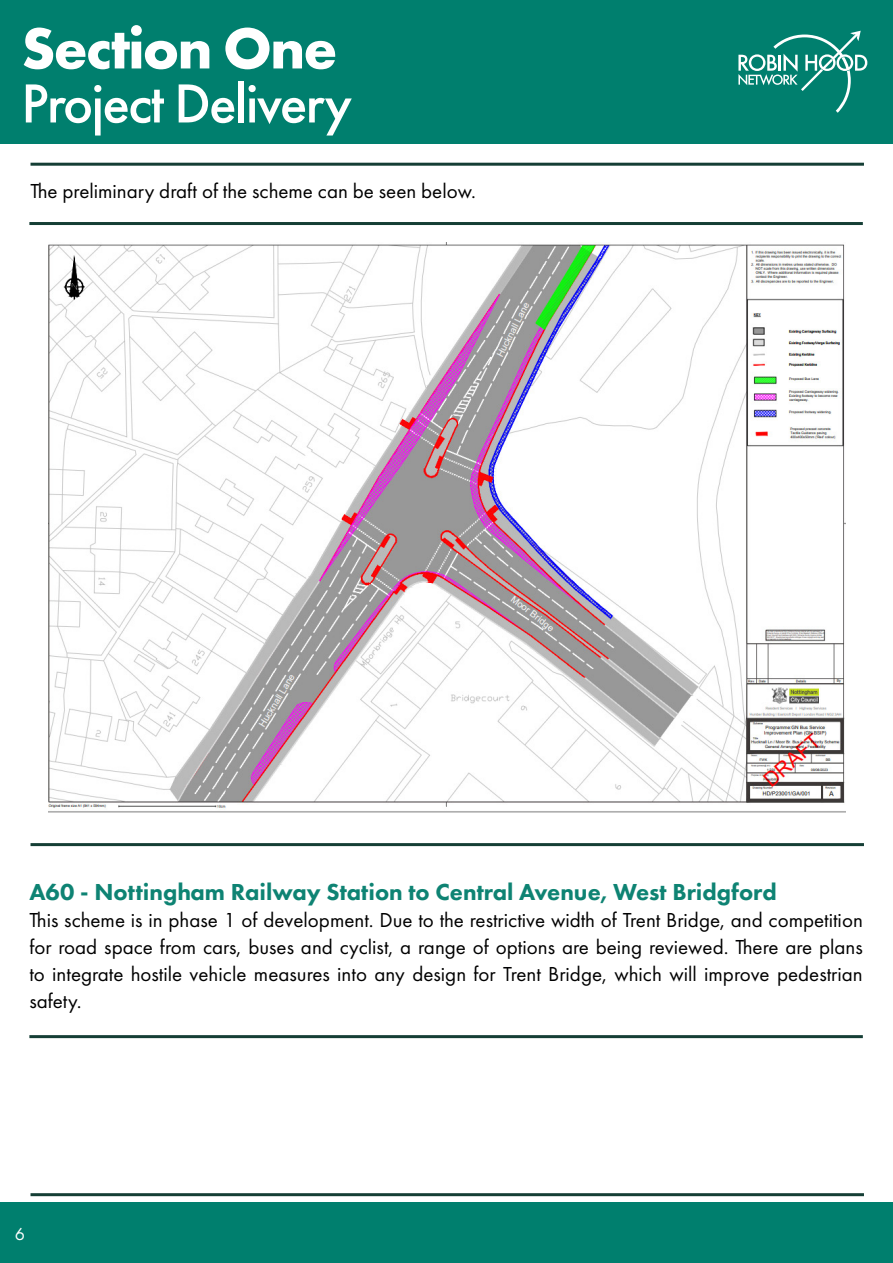
<style>
.page{position:relative;width:893px;height:1263px;background:#fff}
.page>*{position:absolute;margin:0;border:0;box-sizing:border-box;transform-origin:0 0}
.t1{font:700 60px "Futura PT";letter-spacing:-.03em;color:#fff}
.t2{font:500 57px "Futura PT";letter-spacing:-.03em;color:#fff}
.t3{font:800 24px "Futura PT";color:#0e8373}
.t4{font:21px/27px "Futura PT";color:#000001;text-align:justify}
.t5{font:18px "Futura PT";color:#fff}
</style>
<div class="page">
<div style="left:0;top:1202px;width:893px;height:61px;background:#007f6e"></div>
<hr style="left:31px;top:163px;width:833px;height:3px;background:#153e35">
<div style="left:0;top:0;width:893px;height:144px;background:#007f6e"></div>
<hr style="left:892px;top:1203px;width:1px;height:60px;background:#e50695">
<hr style="left:31px;top:1193px;width:833px;height:3px;background:#153e35">
<hr style="left:31px;top:843px;width:833px;height:3px;background:#153e35">
<hr style="left:29px;top:222px;width:834px;height:3px;background:#153e35">
<img style="left:49px;top:242px;width:797px;height:570px">
<hr style="left:29px;top:1035px;width:834px;height:3px;background:#153e35">
<svg style="left:738px;top:31px;width:129px;height:82px"></svg>
<p class="t1" style="left:21px;top:10px;width:318px">Section One</p>
<p class="t2" style="left:21px;top:69px;width:332px">Project Delivery</p>
<p class="t4" style="left:31px;top:177px;width:447px">The preliminary draft of the scheme can be seen below.</p>
<p class="t3" style="left:29px;top:877px;width:749px">A60 - Nottingham Railway Station to Central Avenue, West Bridgford</p>
<p class="t4" style="left:29px;top:906px;width:835px">This scheme is in phase 1 of development. Due to the restrictive width of Trent Bridge, and competition for road space from cars, buses and cyclist, a range of options are being reviewed. There are plans to integrate hostile vehicle measures into any design for Trent Bridge, which will improve pedestrian safety.</p>
<p class="t5" style="left:15px;top:1223px;width:12px">6</p>
</div>
